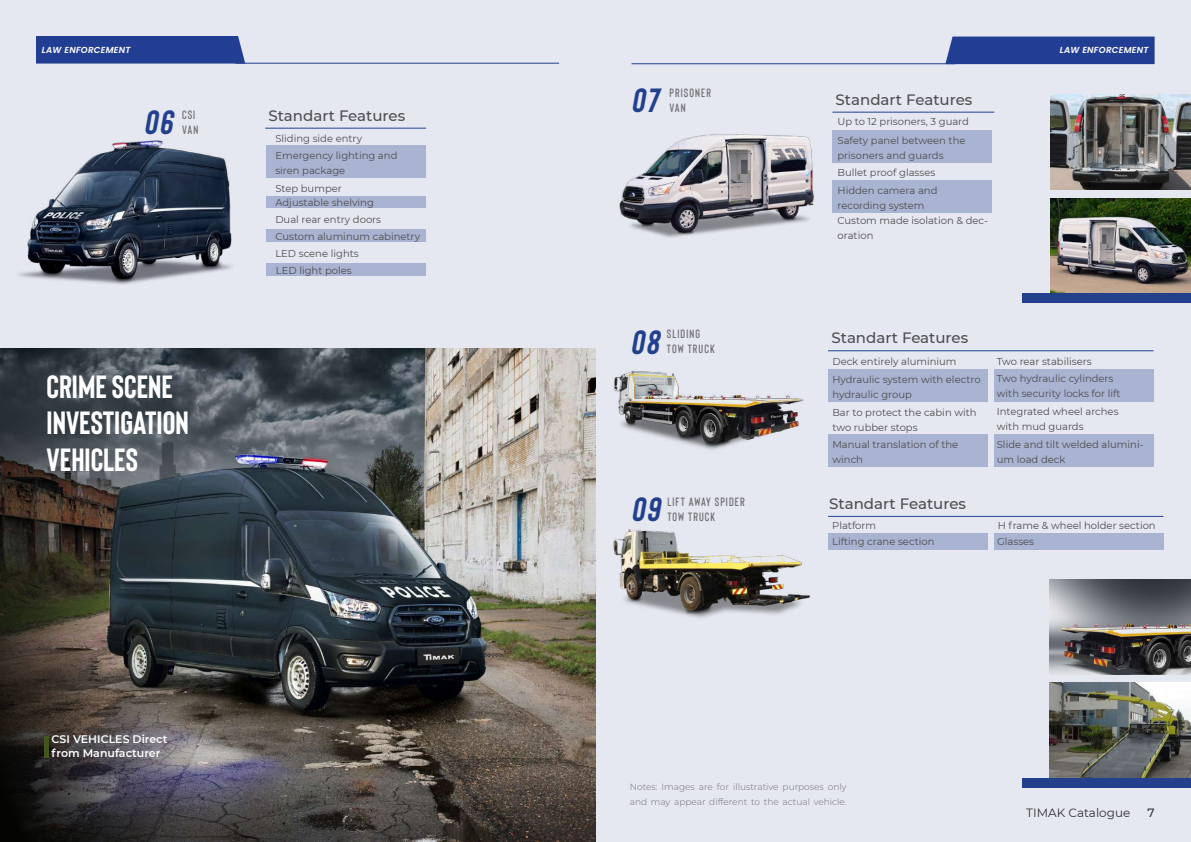
<style>
.page{position:relative;width:1191px;height:842px;background:#e5e8f1}
.page>*{position:absolute;margin:0;border:0;box-sizing:border-box;transform-origin:0 0}
.t1{font:33.5px "Bison Bold Itallic";letter-spacing:.06em;color:#23408d}
.t2{font:700 32.1px/36.5px "Bison";color:#fff}
.t3{font:500 15px "Montserrat";color:#4d4d4d}
.t4{font:600 12px/14.4px "Bison";letter-spacing:.09em;color:#6e6e6e}
.t5{font:12px "Montserrat";color:#323332}
.t6{font:500 12px "Montserrat";color:#323332}
.t7{font:600 11px/14px "Montserrat";color:#fff}
.t8{font:10px/15px "Montserrat";color:#4d4d4d}
.t9{font:300 9px/15px "Montserrat";color:#6e6e6e}
.t10{font:italic 600 8.7px "Poppins";letter-spacing:.03em;color:#fff}
</style>
<div class="page">
<div style="left:36px;top:36px;width:209px;height:28px;background:#223e92"></div>
<div style="left:945px;top:37px;width:209px;height:27px;background:#223e92"></div>
<hr style="left:235px;top:63px;width:324px;height:1px;background:#223e92">
<hr style="left:631px;top:63px;width:324px;height:1px;background:#223e92">
<img style="left:613px;top:528px;width:197px;height:90px">
<img style="left:614px;top:370px;width:190px;height:80px">
<img style="left:0;top:348px;width:595px;height:493px">
<img style="left:0;top:382px;width:436px;height:460px">
<div style="left:266px;top:263px;width:160px;height:13px;background:#a9b3d2"></div>
<div style="left:266px;top:196px;width:160px;height:12px;background:#a9b3d2"></div>
<div style="left:266px;top:229px;width:160px;height:13px;background:#a9b3d2"></div>
<hr style="left:265px;top:128px;width:161px;height:1px;background:#214392">
<div style="left:266px;top:145px;width:160px;height:33px;background:#a9b3d2"></div>
<hr style="left:832px;top:112px;width:162px;height:1px;background:#214392">
<div style="left:832px;top:130px;width:160px;height:33px;background:#a9b3d2"></div>
<div style="left:832px;top:180px;width:160px;height:33px;background:#a9b3d2"></div>
<img style="left:19px;top:140px;width:213px;height:145px">
<img style="left:619px;top:134px;width:195px;height:104px">
<div style="left:828px;top:434px;width:160px;height:33px;background:#a9b3d2"></div>
<div style="left:994px;top:434px;width:159px;height:33px;background:#a9b3d2"></div>
<hr style="left:828px;top:350px;width:325px;height:1px;background:#214392">
<hr style="left:828px;top:516px;width:335px;height:1px;background:#214392">
<div style="left:828px;top:369px;width:160px;height:33px;background:#a9b3d2"></div>
<div style="left:828px;top:533px;width:160px;height:16px;background:#a9b3d2"></div>
<div style="left:994px;top:369px;width:159px;height:33px;background:#a9b3d2"></div>
<div style="left:994px;top:533px;width:169px;height:16px;background:#a9b3d2"></div>
<div style="left:44px;top:736px;width:5px;height:22px;background:#40561b"></div>
<img style="left:1050px;top:198px;width:141px;height:95px">
<img style="left:1050px;top:683px;width:140px;height:95px">
<img style="left:1050px;top:94px;width:141px;height:96px">
<img style="left:1050px;top:579px;width:140px;height:96px">
<div style="left:1021px;top:293px;width:169px;height:10px;background:#23408d"></div>
<div style="left:1021px;top:778px;width:169px;height:10px;background:#23408d"></div>
<p class="t10" style="left:42px;top:45px;width:90px">LAW ENFORCEMENT</p>
<p class="t10" style="left:1059px;top:45px;width:90px">LAW ENFORCEMENT</p>
<h1 class="t1" style="left:144px;top:104px;width:30px">06</h1>
<p class="t4" style="left:182px;top:108px;width:18px">CSI<br>VAN</p>
<h3 class="t3" style="left:268px;top:105px;width:138px">Standart Features</h3>
<p class="t8" style="left:275px;top:131px;width:88px">Sliding side entry</p>
<p class="t8" style="left:275px;top:147px;width:124px">Emergency lighting and siren package</p>
<p class="t8" style="left:275px;top:181px;width:100px;line-height:14.3px">Step bumper<br>Adjustable shelving</p>
<p class="t8" style="left:275px;top:211px;width:107px">Dual rear entry doors</p>
<p class="t8" style="left:275px;top:229px;width:146px">Custom aluminum cabinetry</p>
<h1 class="t1" style="left:631px;top:82px;width:29px">07</h1>
<p class="t4" style="left:669px;top:86px;width:43px">PRISONER<br>VAN</p>
<h3 class="t3" style="left:835px;top:89px;width:138px">Standart Features</h3>
<p class="t8" style="left:837px;top:112px;width:133px;line-height:18.2px">Up to 12 prisoners, 3 guard<br>Safety panel between the</p>
<p class="t8" style="left:837px;top:147px;width:107px">prisoners and guards</p>
<p class="t8" style="left:837px;top:182px;width:101px">Hidden camera and recording system</p>
<p class="t8" style="left:837px;top:164px;width:99px">Bullet proof glasses</p>
<p class="t8" style="left:837px;top:212px;width:152px">Custom made isolation &amp; dec&shy;oration</p>
<p class="t8" style="left:275px;top:245px;width:85px;line-height:16.6px">LED scene lights<br>LED light poles</p>
<h1 class="t1" style="left:630px;top:324px;width:30px">08</h1>
<p class="t4" style="left:667px;top:327px;width:49px">SLIDING<br>TOW TRUCK</p>
<h3 class="t3" style="left:831px;top:328px;width:138px">Standart Features</h3>
<p class="t8" style="left:832px;top:353px;width:126px">Deck entirely aluminium</p>
<p class="t8" style="left:996px;top:353px;width:96px">Two rear stabilisers</p>
<h2 class="t2" style="left:47px;top:367px;width:143px">CRIME SCENE<br>INVESTIGATION<br>VEHICLES</h2>
<p class="t8" style="left:832px;top:371px;width:150px">Hydraulic system with electro hydraulic group</p>
<p class="t8" style="left:832px;top:404px;width:146px">Bar to protect the cabin with two rubber stops</p>
<p class="t8" style="left:832px;top:437px;width:127px">Manual translation of the winch</p>
<p class="t8" style="left:996px;top:371px;width:125px">Two hydraulic cylinders with security locks for lift</p>
<p class="t8" style="left:996px;top:404px;width:123px">Integrated wheel arches with mud guards</p>
<p class="t8" style="left:996px;top:436px;width:148px">Slide and tilt welded alumini&shy;um load deck</p>
<h1 class="t1" style="left:631px;top:491px;width:30px">09</h1>
<p class="t4" style="left:667px;top:494px;width:79px">LIFT AWAY SPIDER<br>TOW TRUCK</p>
<h3 class="t3" style="left:829px;top:493px;width:138px">Standart Features</h3>
<p class="t8" style="left:832px;top:518px;width:45px">Platform</p>
<p class="t8" style="left:997px;top:518px;width:159px">H frame &amp; wheel holder section</p>
<p class="t8" style="left:832px;top:533px;width:104px">Lifting crane section</p>
<p class="t8" style="left:997px;top:533px;width:39px">Glasses</p>
<p class="t7" style="left:52px;top:732px;width:117px">CSI VEHICLES Direct from Manufacturer</p>
<p class="t9" style="left:630px;top:779px;width:218px">Notes: Images are for illustrative purposes only and may appear different to the actual vehicle.</p>
<p class="t5" style="left:1026px;top:805px;width:106px">TIMAK Catalogue</p>
<p class="t6" style="left:1147px;top:805px;width:9px">7</p>
</div>
